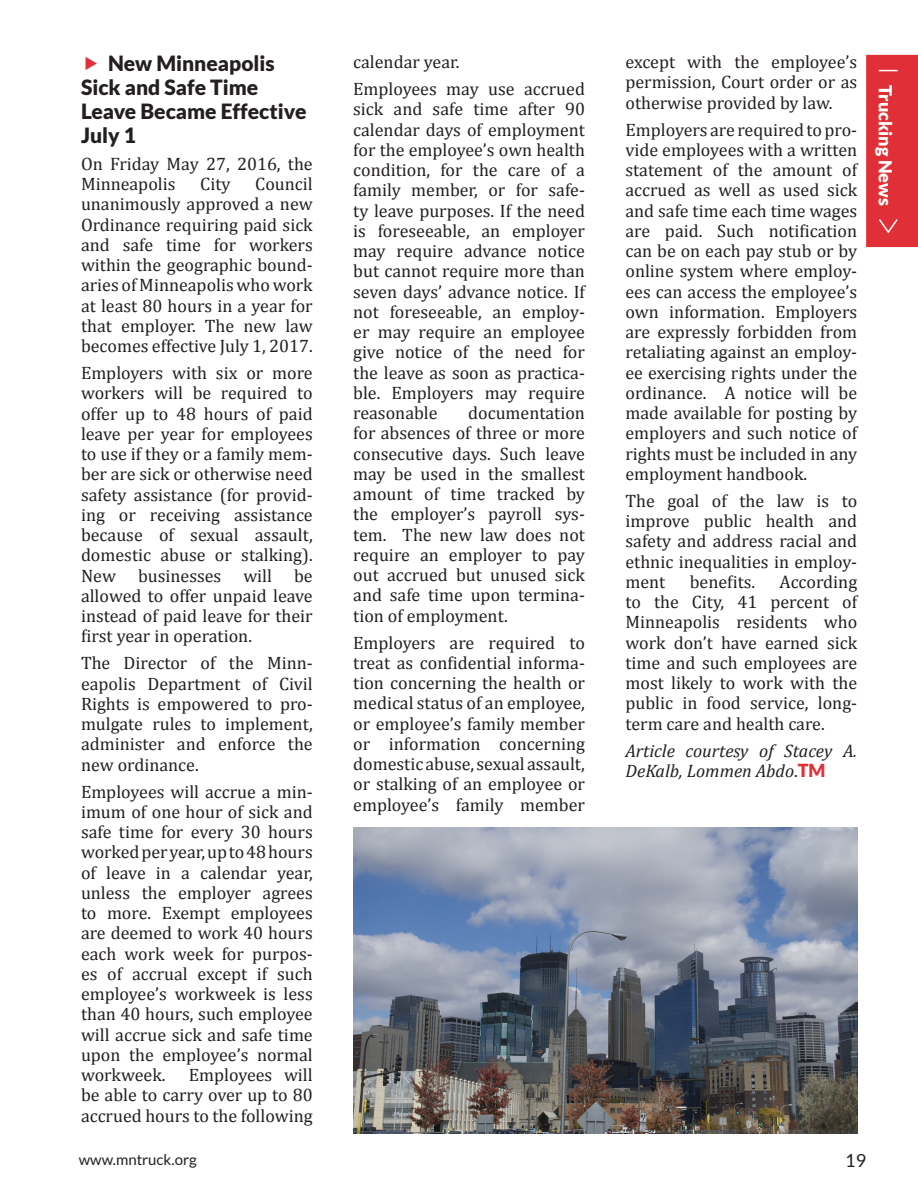
<style>
.page{position:relative;width:918px;height:1188px;background:#fff}
.page>*{position:absolute;margin:0;border:0;box-sizing:border-box;transform-origin:0 0}
.t1{font:900 21px/24px "Lato";color:#231f20}
.Main_Body_Copy{font:18px/20.2px "Cambria";color:#231f20;text-align:justify}
.Main_Body_Copy-2{font:italic 18px/20.2px "Cambria";color:#231f20}
.t2{font:900 18px "Lato";color:#fff}
.t3{font:18px "Lato";color:#231f20}
.t4{font:15px "Lato";color:#231f20}
.s1{font-style:normal}
.s2{font-family:"Lato";font-weight:900;font-style:normal;color:#e12f37}
</style>
<div class="page">
<div style="left:866px;top:55px;width:52px;height:192px;background:#e12f37"></div>
<img style="left:353px;top:827px;width:504px;height:307px">
<p class="t1" style="left:81px;top:51px;width:227px;text-indent:27px">New Minneapolis<br>Sick and Safe Time<br>Leave Became Effective<br>July 1</p>
<p class="Main_Body_Copy" style="left:81px;top:154px;width:233px">On Friday May 27, 2016, the<br>Minneapolis</p>
<p class="Main_Body_Copy" style="left:81px;top:174px;width:233px;text-indent:174px">Council unanimously approved a new Ordinance requiring paid sick and safe time for workers within the geographic bound&shy;aries of Minneapolis who work at least 80 hours in a year for that employer. The new law becomes effective July 1, 2017.</p>
<p class="Main_Body_Copy" style="left:81px;top:363px;width:233px">Employers with six or more workers will be required to offer up to 48 hours of paid leave per year for employees to use if they or a family mem&shy;ber are sick or otherwise need safety assistance (for provid&shy;ing or receiving assistance because of sexual assault, domestic abuse or stalking).<br>New businesses will be allowed to offer unpaid leave instead of paid leave for their first year in operation.</p>
<p class="Main_Body_Copy" style="left:81px;top:653px;width:233px">The Director of the Minn&shy;eapolis Department of Civil Rights is empowered to pro&shy;mulgate rules to implement, administer and enforce the new ordinance.</p>
<p class="Main_Body_Copy" style="left:81px;top:781px;width:233px">Employees will accrue a min&shy;imum of one hour of sick and safe time for every 30 hours worked per year, up to 48 hours of leave in a calendar year, unless the employer agrees to more. Exempt employees are deemed to work 40 hours each work week for purpos&shy;es of accrual except if such employee’s workweek is less than 40 hours, such employee will accrue sick and safe time upon the employee’s normal workweek.</p>
<p class="Main_Body_Copy" style="left:200px;top:174px;width:32px">City</p>
<p class="Main_Body_Copy" style="left:81px;top:1065px;width:233px;text-indent:108px">Employees will be able to carry over up to 80 accrued hours to the following</p>
<p class="Main_Body_Copy" style="left:353px;top:52px;width:108px">calendar year.</p>
<p class="Main_Body_Copy" style="left:353px;top:79px;width:233px">Employees may use accrued sick and safe time after 90 calendar days of employment for the employee’s own health condition, for the care of a family member, or for safe&shy;ty leave purposes. If the need is foreseeable, an employer may require advance notice but cannot require more than seven days’ advance notice. If not foreseeable, an employ&shy;er may require an employee give notice of the need for the leave as soon as practica&shy;ble. Employers may require reasonable</p>
<p class="Main_Body_Copy" style="left:353px;top:403px;width:233px;text-indent:115px">documentation for absences of three or more consecutive days. Such leave may be used in the smallest amount of time tracked by the employer’s payroll sys&shy;tem. The new law does not require an employer to pay out accrued but unused sick and safe time upon termina&shy;tion of employment.</p>
<p class="Main_Body_Copy" style="left:353px;top:632px;width:233px">Employers are required to treat as confidential informa&shy;tion concerning the health or medical status of an employee, or employee’s family member or information concerning domestic abuse, sexual assault, or stalking of an employee or employee’s family member</p>
<p class="Main_Body_Copy" style="left:626px;top:52px;width:233px">except with the employee’s permission, Court order or as otherwise provided by law.</p>
<p class="Main_Body_Copy" style="left:626px;top:119px;width:233px">Employers are required to pro&shy;vide employees with a written statement of the amount of accrued as well as used sick and safe time each time wages are paid. Such notification can be on each pay stub or by online system where employ&shy;ees can access the employee’s own information. Employers are expressly forbidden from retaliating against an employ&shy;ee exercising rights under the ordinance. A notice will be made available for posting by employers and such notice of rights must be included in any employment handbook.</p>
<p class="Main_Body_Copy" style="left:626px;top:490px;width:233px">The goal of the law is to improve public health and safety and address racial and ethnic inequalities in employ&shy;ment</p>
<p class="Main_Body_Copy" style="left:690px;top:571px;width:67px">benefits.</p>
<p class="Main_Body_Copy" style="left:626px;top:571px;width:233px;text-indent:154px">According to the City, 41 percent of Minneapolis residents who work don’t have earned sick time and such employees are most likely to work with the public in food service, long&shy;term care and health care.</p>
<p class="Main_Body_Copy-2" style="left:626px;top:739px;width:233px">Article courtesy of Stacey A.<br>DeKalb, Lommen Abdo<span class="s1">.</span><span class="s2">TM</span></p>
<p class="t2" style="left:896px;top:85px;width:122px;rotate:90deg">Trucking News</p>
<p class="t4" style="left:79px;top:1151px;width:119px">www.mntruck.org</p>
<p class="t3" style="left:845px;top:1150px;width:22px">19</p>
</div>
